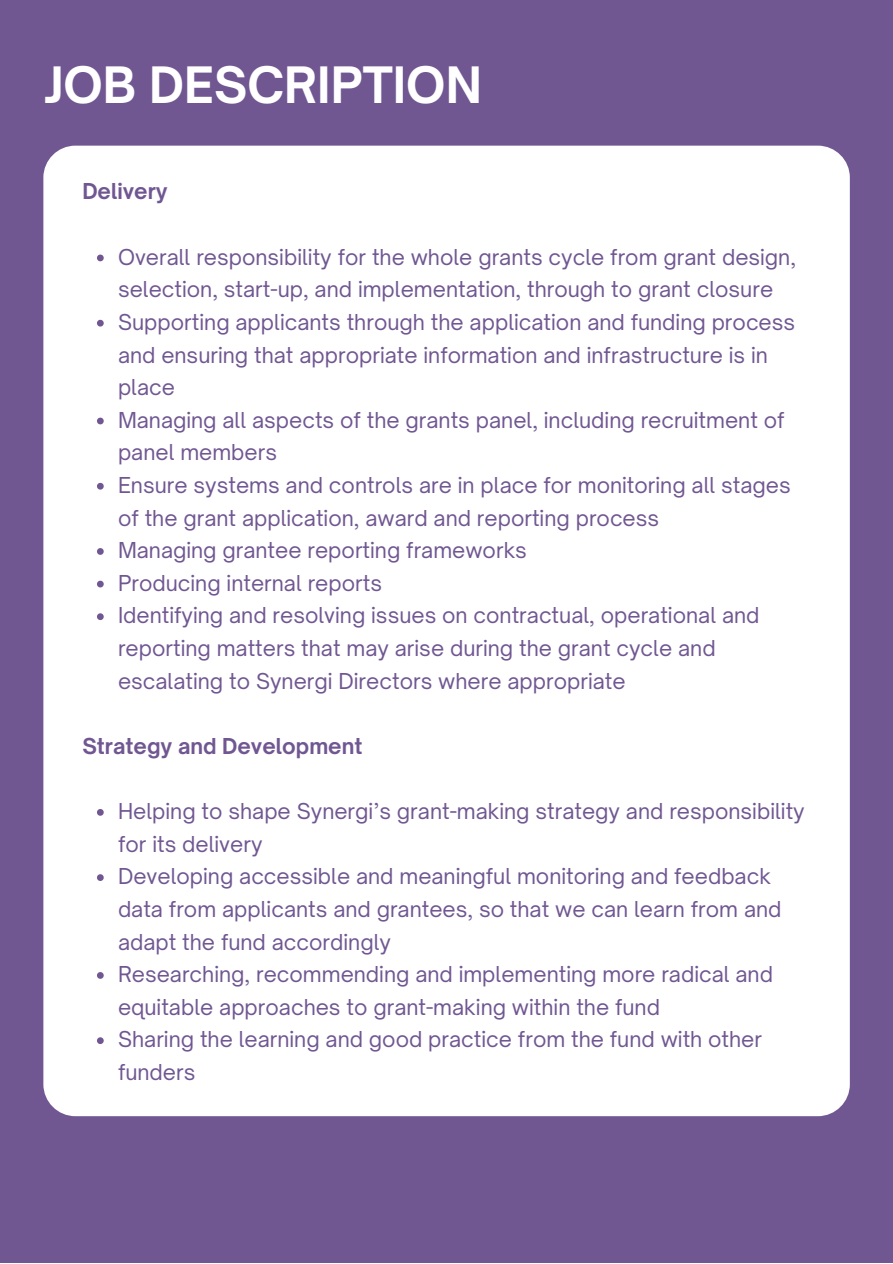
<style>
.page{position:relative;width:893px;height:1264px;background:#fff}
.page>*{position:absolute;margin:0;border:0;box-sizing:border-box;transform-origin:0 0}
.t1{font:700 48px "Open Sauce One";color:#fff}
.t2{font:21px/32.5px "Open Sauce One";color:#705792}
.t3{font:700 21px "Open Sauce One";color:#705792}
</style>
<div class="page">
<div style="left:0;top:0;width:892px;height:1262px;background:#705792"></div>
<div style="left:43px;top:146px;width:806px;height:970px;background:#fff;border-radius:32px"></div>
<svg style="left:97px;top:254px;width:7px;height:7px"></svg>
<svg style="left:97px;top:320px;width:7px;height:6px"></svg>
<svg style="left:97px;top:417px;width:7px;height:7px"></svg>
<svg style="left:97px;top:483px;width:7px;height:6px"></svg>
<svg style="left:97px;top:548px;width:7px;height:7px"></svg>
<svg style="left:97px;top:580px;width:7px;height:7px"></svg>
<svg style="left:97px;top:613px;width:7px;height:7px"></svg>
<svg style="left:97px;top:809px;width:7px;height:6px"></svg>
<svg style="left:97px;top:874px;width:7px;height:7px"></svg>
<svg style="left:97px;top:972px;width:7px;height:6px"></svg>
<svg style="left:97px;top:1037px;width:7px;height:7px"></svg>
<h1 class="t1" style="left:45px;top:55px;width:438px">JOB DESCRIPTION</h1>
<p class="t3" style="left:82px;top:178px;width:87px">Delivery</p>
<p class="t2" style="left:118px;top:240px;width:679px">Overall responsibility for the whole grants cycle from grant design, selection, start-up, and implementation, through to grant closure Supporting applicants through the application and funding process and ensuring that appropriate information and infrastructure is in place<br>Managing all aspects of the grants panel, including recruitment of panel members<br>Ensure systems and controls are in place for monitoring all stages of the grant application, award and reporting process<br>Managing grantee reporting frameworks<br>Producing internal reports<br>Identifying and resolving issues on contractual, operational and reporting matters that may arise during the grant cycle and escalating to Synergi Directors where appropriate</p>
<p class="t3" style="left:82px;top:733px;width:281px">Strategy and Development</p>
<p class="t2" style="left:118px;top:794px;width:688px">Helping to shape Synergi’s grant-making strategy and responsibility for its delivery<br>Developing accessible and meaningful monitoring and feedback data from applicants and grantees, so that we can learn from and adapt the fund accordingly<br>Researching, recommending and implementing more radical and equitable approaches to grant-making within the fund<br>Sharing the learning and good practice from the fund with other funders</p>
</div>
